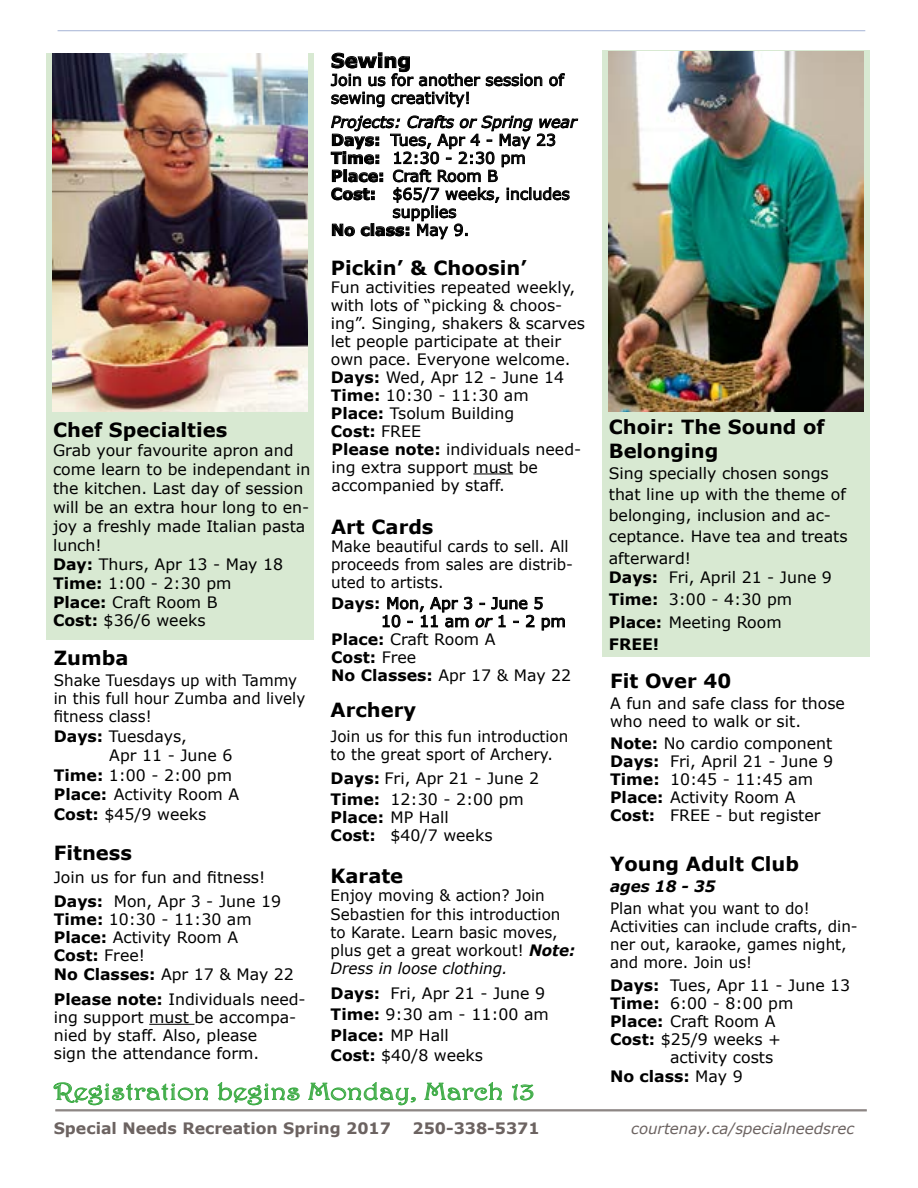
<style>
.page{position:relative;width:918px;height:1188px;background:#fff}
.page>*{position:absolute;margin:0;border:0;box-sizing:border-box;transform-origin:0 0}
.t1{font:24px "Harrington";color:#41ad49;scale:1.21 1}
.t2{font:700 19.5px/24px "Verdana";color:#000}
.t3{font:15.75px/18px "Verdana";color:#000}
.t4{font:15.75px/18px "Verdana";color:#000;scale:.96 1}
.t5{font:700 15.75px "Verdana";color:#6c6361}
.t6{font:700 15.75px "Verdana";color:#000}
.t7{font:italic 15.75px "Verdana";color:#000}
.t8{font:italic 700 15.75px "Verdana";color:#000;scale:.96 1}
.t9{font:italic 15px "Verdana";color:#6c6361}
.s1{font-weight:700}
.s2{font-weight:400}
.s3{font-style:italic}
.s4{font-weight:700;font-style:italic}
</style>
<div class="page">
<div style="left:603px;top:50px;width:267px;height:607px;background:#d8e9d2"></div>
<div style="left:47px;top:53px;width:267px;height:587px;background:#d8e9d2"></div>
<hr style="left:55px;top:1110px;width:812px;height:1px;background:#6c6361">
<hr style="left:55px;top:1111px;width:812px;height:1px;background:#6c6361">
<hr style="left:58px;top:30px;width:807px;height:1px;background:#a4b3d5">
<hr style="left:149px;top:1024px;width:46px;height:1px;background:#000">
<hr style="left:473px;top:473px;width:40px;height:1px;background:#000">
<svg style="left:382px;top:596px;width:183px;height:35px"></svg>
<svg style="left:549px;top:73px;width:16px;height:14px"></svg>
<svg style="left:331px;top:52px;width:212px;height:56px"></svg>
<svg style="left:331px;top:115px;width:247px;height:125px"></svg>
<img style="left:52px;top:53px;width:256px;height:359px">
<img style="left:609px;top:52px;width:255px;height:360px">
<svg style="left:54px;top:1082px;width:154px;height:23px"></svg>
<svg style="left:218px;top:1082px;width:82px;height:23px"></svg>
<svg style="left:308px;top:1082px;width:108px;height:23px"></svg>
<svg style="left:425px;top:1082px;width:77px;height:18px"></svg>
<svg style="left:512px;top:1084px;width:21px;height:16px"></svg>
<p class="t2" style="left:53px;top:418px;width:176px">Chef Specialties</p>
<p class="t3" style="left:53px;top:441px;width:259px;line-height:18.9px">Grab your favourite apron and come learn to be independant in the kitchen. Last day of session will be an extra hour long to en&shy;joy a freshly made Italian pasta lunch!<br><span class="s1">Day:</span> Thurs, Apr 13 - May 18<br><span class="s1">Time:</span> 1:00 - 2:30 pm<br><span class="s1">Place:</span> Craft Room B<br><span class="s1">Cost:</span> $36/6 weeks</p>
<p class="t2" style="left:54px;top:646px;width:76px">Zumba</p>
<p class="t4" style="left:54px;top:671px;width:264px">Shake Tuesdays up with Tammy in this full hour Zumba and lively fitness class!</p>
<p class="t3" style="left:54px;top:727px;width:135px"><span class="s1">Days:</span> Tuesdays,</p>
<p class="t3" style="left:109px;top:746px;width:125px">Apr 11 - June 6</p>
<p class="t3" style="left:54px;top:766px;width:180px"><span class="s1">Time:</span> 1:00 - 2:00 pm</p>
<p class="t3" style="left:54px;top:785px;width:187px"><span class="s1">Place:</span> Activity Room A</p>
<p class="t3" style="left:54px;top:805px;width:154px"><span class="s1">Cost:</span> $45/9 weeks</p>
<p class="t2" style="left:54px;top:840px;width:80px">Fitness</p>
<p class="t3" style="left:54px;top:864px;width:229px;line-height:24px">Join us for fun and fitness!<br><span class="s1">Days:</span> Mon, Apr 3 - June 19</p>
<p class="t3" style="left:54px;top:909px;width:199px"><span class="s1">Time:</span> 10:30 - 11:30 am<br><span class="s1">Place:</span> Activity Room A<br><span class="s1">Cost:</span> Free!</p>
<p class="t3" style="left:54px;top:962px;width:254px;line-height:24.8px"><span class="s1">No Classes:</span> Apr 17 &amp; May 22<br><span class="s1">Please note:</span> Individuals need-</p>
<p class="t3" style="left:54px;top:1008px;width:244px">ing support must be accompa&shy;nied by staff. Also, please<br>sign the attendance form.</p>
<p class="t2" style="left:331px;top:48px;width:82px">Sewing</p>
<p class="t3" style="left:331px;top:70px;width:234px">Join us for another session of sewing creativity!</p>
<p class="t7" style="left:331px;top:112px;width:247px">Projects: Crafts or Spring wear</p>
<p class="t3" style="left:331px;top:130px;width:227px"><span class="s1">Days:</span> Tues, Apr 4 - May 23</p>
<p class="t3" style="left:331px;top:148px;width:196px"><span class="s1">Time:</span> 12:30 - 2:30 pm</p>
<p class="t3" style="left:331px;top:166px;width:169px"><span class="s1">Place:</span> Craft Room B</p>
<p class="t3" style="left:331px;top:184px;width:240px"><span class="s1">Cost:</span> $65/7 weeks, includes</p>
<p class="t3" style="left:392px;top:202px;width:66px">supplies</p>
<p class="t6" style="left:331px;top:220px;width:140px">No class: <span class="s2">May 9.</span></p>
<p class="t2" style="left:331px;top:255px;width:198px">Pickin’ &amp; Choosin’</p>
<p class="t3" style="left:331px;top:277px;width:256px">Fun activities repeated weekly, with lots of “picking &amp; choos&shy;ing”. Singing, shakers &amp; scarves let people participate at their own pace. Everyone welcome.<br><span class="s1">Days:</span> Wed, Apr 12 - June 14<br><span class="s1">Time:</span> 10:30 - 11:30 am<br><span class="s1">Place:</span> Tsolum Building<br><span class="s1">Cost:</span> FREE<br><span class="s1">Please note:</span> individuals need&shy;ing extra support must be accompanied by staff.</p>
<p class="t2" style="left:331px;top:514px;width:104px">Art Cards</p>
<p class="t4" style="left:331px;top:537px;width:254px">Make beautiful cards to sell. All proceeds from sales are distrib&shy;uted to artists.</p>
<p class="t3" style="left:331px;top:594px;width:214px"><span class="s1">Days:</span> Mon, Apr 3 - June 5</p>
<p class="t3" style="left:381px;top:612px;width:186px">10 - 11 am <span class="s3">or</span> 1 - 2 pm</p>
<p class="t3" style="left:331px;top:630px;width:166px"><span class="s1">Place:</span> Craft Room A</p>
<p class="t6" style="left:331px;top:647px;width:87px">Cost: <span class="s2">Free</span></p>
<p class="t3" style="left:331px;top:666px;width:242px"><span class="s1">No Classes:</span> Apr 17 &amp; May 22</p>
<p class="t2" style="left:331px;top:697px;width:87px">Archery</p>
<p class="t4" style="left:331px;top:726px;width:249px">Join us for this fun introduction to the great sport of Archery.</p>
<p class="t3" style="left:331px;top:767px;width:210px;line-height:21.8px"><span class="s1">Days:</span> Fri, Apr 21 - June 2<br><span class="s1">Time:</span> 12:30 - 2:00 pm</p>
<p class="t3" style="left:331px;top:808px;width:163px"><span class="s1">Place:</span> MP Hall<br><span class="s1">Cost:</span> $40/7 weeks</p>
<p class="t2" style="left:331px;top:863px;width:74px">Karate</p>
<p class="t4" style="left:331px;top:885px;width:241px;line-height:19.5px">Enjoy moving &amp; action? Join<br>Sebastien for this introduction</p>
<p class="t4" style="left:331px;top:923px;width:256px">to Karate. Learn basic moves, plus get a great workout! <span class="s4">Note:<br></span><span class="s3">Dress in loose clothing.</span></p>
<p class="t3" style="left:331px;top:983px;width:220px;line-height:20.7px"><span class="s1">Days:</span> Fri, Apr 21 - June 9<br><span class="s1">Time:</span> 9:30 am - 11:00 am<br><span class="s1">Place:</span> MP Hall<br><span class="s1">Cost:</span> $40/8 weeks</p>
<h1 class="t1" style="left:54px;top:1077px;width:399px">Registration begins Monday, March 13</h1>
<p class="t2" style="left:609px;top:415px;width:218px">Choir: The Sound of<br>Belonging</p>
<p class="t3" style="left:609px;top:462px;width:240px;line-height:21.1px">Sing specially chosen songs that line up with the theme of belonging, inclusion and ac&shy;ceptance. Have tea and treats afterward!</p>
<p class="t3" style="left:609px;top:565px;width:225px;line-height:22.5px"><span class="s1">Days:</span> Fri, April 21 - June 9<br><span class="s1">Time:</span> 3:00 - 4:30 pm<br><span class="s1">Place:</span> Meeting Room<br><span class="s1">FREE!</span></p>
<p class="t2" style="left:610px;top:669px;width:123px">Fit Over 40</p>
<p class="t3" style="left:610px;top:694px;width:236px">A fun and safe class for those who need to walk or sit.</p>
<p class="t3" style="left:610px;top:734px;width:225px"><span class="s1">Note:</span> No cardio component<br><span class="s1">Days:</span> Fri, April 21 - June 9<br><span class="s1">Time:</span> 10:45 - 11:45 am<br><span class="s1">Place:</span> Activity Room A<br><span class="s1">Cost:</span> FREE - but register</p>
<p class="t2" style="left:610px;top:851px;width:191px">Young Adult Club</p>
<p class="t8" style="left:610px;top:876px;width:111px">ages 18 - 35</p>
<p class="t4" style="left:610px;top:899px;width:260px">Plan what you want to do!<br>Activities can include crafts, din&shy;ner out, karaoke, games night, and more. Join us!</p>
<p class="t3" style="left:610px;top:975px;width:242px"><span class="s1">Days:</span> Tues, Apr 11 - June 13</p>
<p class="t3" style="left:610px;top:993px;width:185px"><span class="s1">Time:</span> 6:00 - 8:00 pm</p>
<p class="t3" style="left:610px;top:1011px;width:167px"><span class="s1">Place:</span> Craft Room A</p>
<p class="t3" style="left:610px;top:1029px;width:172px"><span class="s1">Cost:</span> $25/9 weeks +</p>
<p class="t3" style="left:670px;top:1047px;width:105px">activity costs</p>
<p class="t6" style="left:610px;top:1066px;width:134px">No class: <span class="s2">May 9</span></p>
<p class="t5" style="left:54px;top:1118px;width:339px">Special Needs Recreation Spring 2017</p>
<p class="t5" style="left:413px;top:1118px;width:129px">250-338-5371</p>
<p class="t9" style="left:631px;top:1119px;width:224px">courtenay.ca/specialneedsrec</p>
</div>
